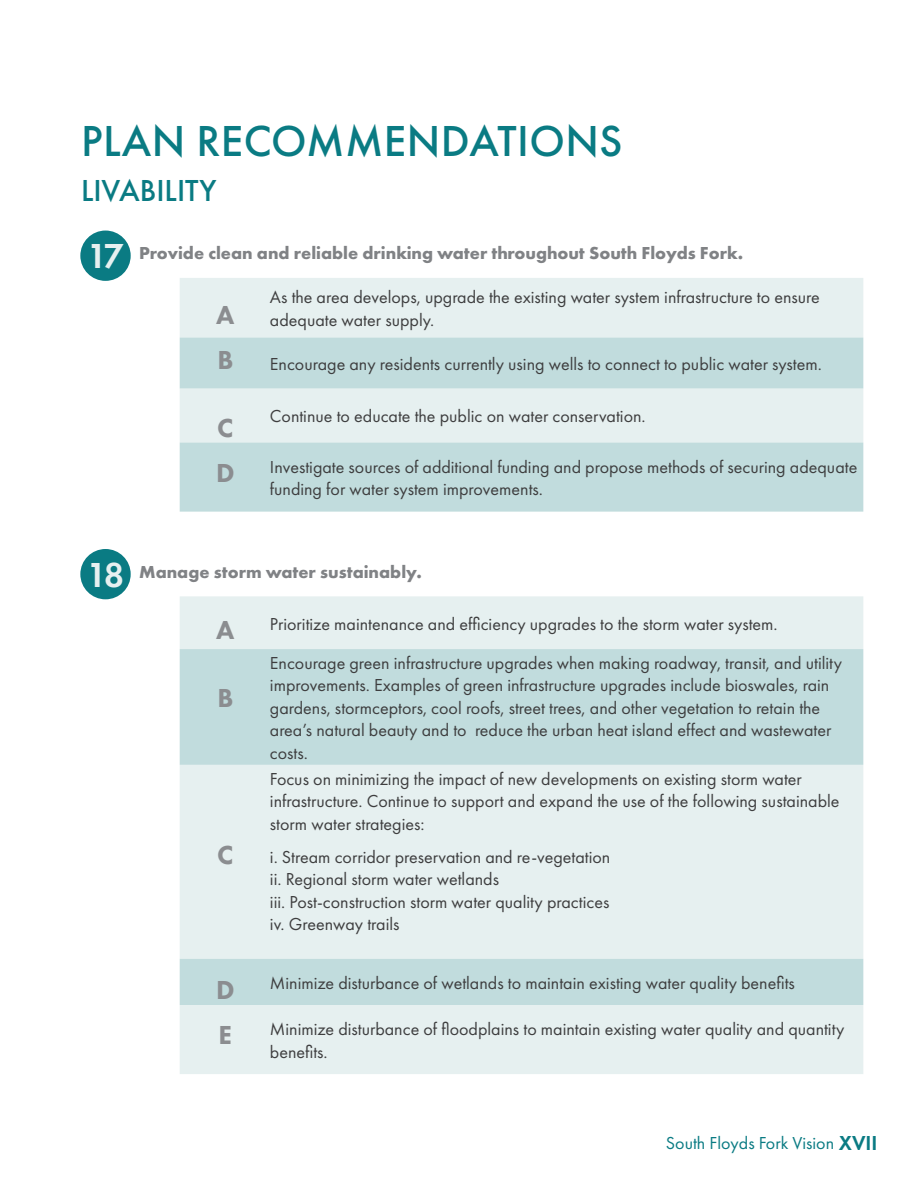
<style>
.page{position:relative;width:918px;height:1188px;background:#fff}
.page>*{position:absolute;margin:0;border:0;box-sizing:border-box;transform-origin:0 0}
.Goals{font:500 45px "Futura PT";letter-spacing:.01em;color:#0a7b83}
.TOC_Heading{font:600 36px "Futura PT";color:#e6f0f0}
.Goals-2{font:500 31.5px "Futura PT";color:#0a7b83}
.t1{font:800 27px "Futura PT";color:#8b8d90}
.Table_Text{font:18px/22.5px "Futura PT";color:#3e3e3f}
.t2{font:700 18px "Futura PT";color:#808285}
.t3{font:18px "Futura PT";color:#0a7b83}
.s1{font-weight:600;font-size:21px}
</style>
<div class="page">
<div style="left:80px;top:231px;width:51px;height:50px;background:#0a7b83;border-radius:50%"></div>
<div style="left:180px;top:278px;width:683px;height:60px;background:#e6f0f0"></div>
<svg style="left:180px;top:338px;width:683px;height:174px;background:#cce2e2"></svg>
<div style="left:80px;top:549px;width:51px;height:50px;background:#0a7b83;border-radius:50%"></div>
<div style="left:180px;top:596px;width:683px;height:478px;background:#e6f0f0"></div>
<svg style="left:180px;top:649px;width:683px;height:356px;background:#d5e6e7"></svg>
<p class="Goals" style="left:81px;top:114px;width:543px">PLAN RECOMMENDATIONS</p>
<p class="Goals-2" style="left:81px;top:172px;width:137px">LIVABILITY</p>
<p class="TOC_Heading" style="left:87px;top:233px;width:38px">17</p>
<p class="t2" style="left:139px;top:242px;width:606px">Provide clean and reliable drinking water throughout South Floyds Fork.</p>
<p class="t1" style="left:216px;top:298px;width:20px">A</p>
<p class="Table_Text" style="left:270px;top:286px;width:551px">As the area develops, upgrade the existing water system infrastructure to ensure adequate water supply.</p>
<p class="t1" style="left:217px;top:343px;width:18px">B</p>
<p class="Table_Text" style="left:270px;top:353px;width:553px">Encourage any residents currently using wells to connect to public water system.</p>
<p class="t1" style="left:217px;top:411px;width:18px">C</p>
<p class="Table_Text" style="left:270px;top:405px;width:377px">Continue to educate the public on water conservation.</p>
<p class="t1" style="left:216px;top:456px;width:20px">D</p>
<p class="Table_Text" style="left:270px;top:455px;width:589px">Investigate sources of additional funding and propose methods of securing adequate funding for water system improvements.</p>
<p class="TOC_Heading" style="left:87px;top:552px;width:39px">18</p>
<p class="t2" style="left:139px;top:560px;width:284px">Manage storm water sustainably.</p>
<p class="t1" style="left:216px;top:613px;width:20px">A</p>
<p class="Table_Text" style="left:270px;top:612px;width:509px">Prioritize maintenance and efficiency upgrades to the storm water system.</p>
<p class="t1" style="left:217px;top:681px;width:18px">B</p>
<p class="t1" style="left:217px;top:838px;width:18px">C</p>
<p class="Table_Text" style="left:270px;top:651px;width:574px">Encourage green infrastructure upgrades when making roadway, transit, and utility improvements. Examples of green infrastructure upgrades include bioswales, rain gardens, stormceptors, cool roofs, street trees, and other vegetation to retain the area’s natural beauty and to reduce the urban heat island effect and wastewater costs.</p>
<p class="Table_Text" style="left:270px;top:767px;width:571px">Focus on minimizing the impact of new developments on existing storm water infrastructure. Continue to support and expand the use of the following sustainable storm water strategies:</p>
<p class="Table_Text" style="left:270px;top:846px;width:342px">i. Stream corridor preservation and re-vegetation ii. Regional storm water wetlands<br>iii. Post-construction storm water quality practices iv. Greenway trails</p>
<p class="t1" style="left:216px;top:973px;width:20px">D</p>
<p class="Table_Text" style="left:270px;top:971px;width:526px">Minimize disturbance of wetlands to maintain existing water quality benefits</p>
<p class="t1" style="left:219px;top:1018px;width:15px">E</p>
<p class="Table_Text" style="left:270px;top:1018px;width:576px">Minimize disturbance of floodplains to maintain existing water quality and quantity benefits.</p>
<p class="t3" style="left:666px;top:1132px;width:213px">South Floyds Fork Vision <span class="s1">XVII</span></p>
</div>
